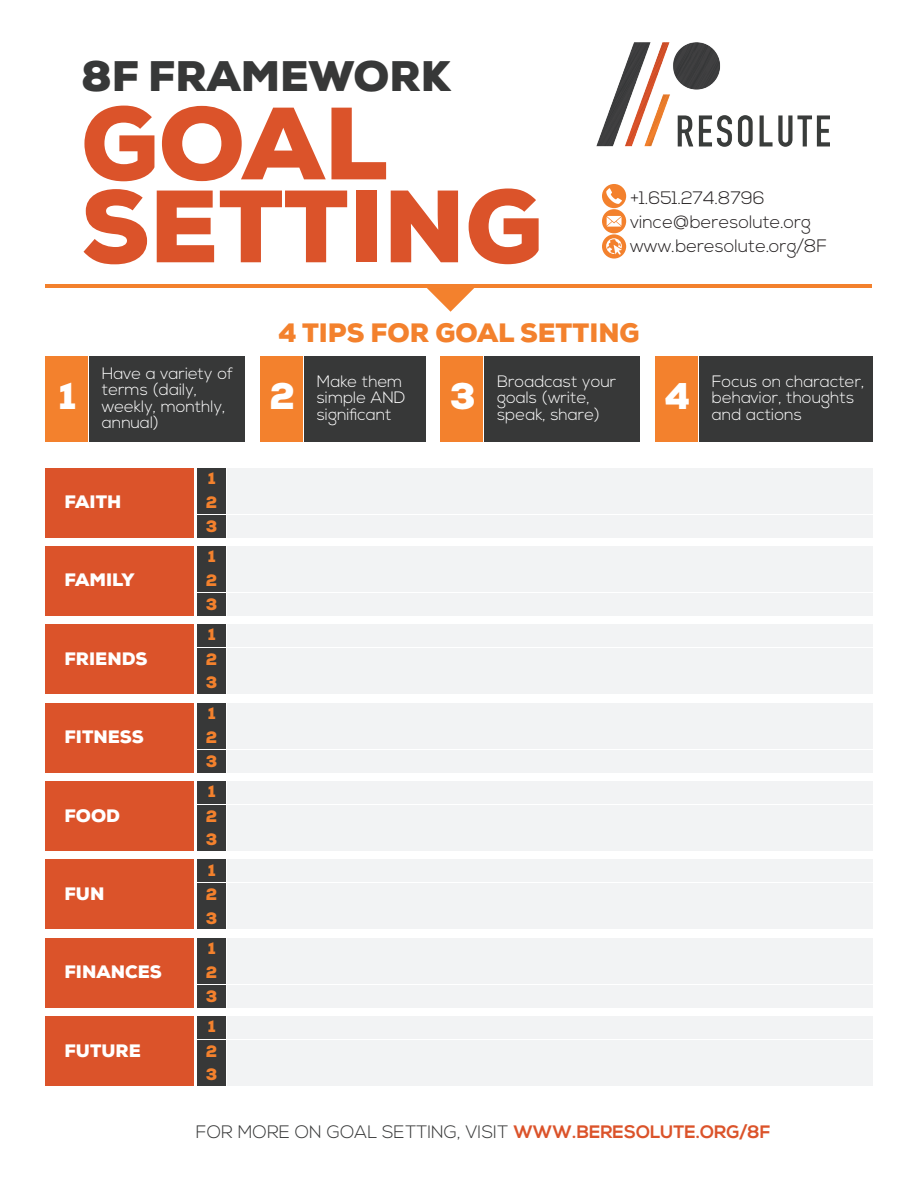
<style>
.page{position:relative;width:918px;height:1188px;background:#fff}
.page>*{position:absolute;margin:0;border:0;box-sizing:border-box;transform-origin:0 0}
.t1{font:900 102.45px/82.9px "Nexa";color:#db532a}
.t2{font:900 42.6px "Nexa";color:#373838}
.t3{font:900 37.05px "Nexa";color:#fff}
.t4{font:900 26.55px "Nexa";color:#f3812d}
.t5{font:300 18px/24px "Nexa";color:#231f20}
.t6{font:300 18px "Nexa";color:#373838}
.t7{font:900 18px "Nexa";color:#fff}
.t8{font:300 16.5px/16.5px "Nexa";color:#fff}
.t9{font:900 16.5px/24px "Nexa";color:#f3812d;text-align:justify}
.s1{font-weight:700;color:#db532a}
</style>
<div class="page">
<img style="left:596px;top:42px;width:233px;height:105px">
<svg style="left:602px;top:184px;width:24px;height:75px"></svg>
<hr style="left:46px;top:284px;width:826px;height:4px;background:#f3812d">
<svg style="left:427px;top:288px;width:47px;height:24px"></svg>
<div style="left:45px;top:356px;width:42px;height:85px;background:#f3812d"></div>
<div style="left:89px;top:356px;width:156px;height:85px;background:#373838"></div>
<div style="left:260px;top:356px;width:42px;height:85px;background:#f3812d"></div>
<div style="left:304px;top:356px;width:121px;height:85px;background:#373838"></div>
<div style="left:440px;top:356px;width:43px;height:85px;background:#f3812d"></div>
<div style="left:484px;top:356px;width:156px;height:85px;background:#373838"></div>
<div style="left:655px;top:356px;width:42px;height:85px;background:#f3812d"></div>
<div style="left:699px;top:356px;width:174px;height:85px;background:#373838"></div>
<div style="left:227px;top:468px;width:646px;height:22px;background:#f2f3f4"></div>
<div style="left:197px;top:468px;width:28px;height:22px;background:#373838"></div>
<div style="left:227px;top:492px;width:646px;height:22px;background:#f2f3f4"></div>
<div style="left:197px;top:492px;width:28px;height:22px;background:#373838"></div>
<div style="left:227px;top:515px;width:646px;height:22px;background:#f2f3f4"></div>
<div style="left:197px;top:515px;width:28px;height:22px;background:#373838"></div>
<div style="left:45px;top:468px;width:149px;height:69px;background:#db532a"></div>
<div style="left:227px;top:546px;width:646px;height:22px;background:#f2f3f4"></div>
<div style="left:197px;top:546px;width:28px;height:22px;background:#373838"></div>
<div style="left:227px;top:570px;width:646px;height:22px;background:#f2f3f4"></div>
<div style="left:197px;top:570px;width:28px;height:22px;background:#373838"></div>
<div style="left:227px;top:593px;width:646px;height:22px;background:#f2f3f4"></div>
<div style="left:197px;top:593px;width:28px;height:22px;background:#373838"></div>
<div style="left:45px;top:546px;width:149px;height:69px;background:#db532a"></div>
<div style="left:227px;top:625px;width:646px;height:22px;background:#f2f3f4"></div>
<div style="left:197px;top:625px;width:28px;height:22px;background:#373838"></div>
<div style="left:227px;top:648px;width:646px;height:22px;background:#f2f3f4"></div>
<div style="left:197px;top:648px;width:28px;height:22px;background:#373838"></div>
<div style="left:227px;top:672px;width:646px;height:22px;background:#f2f3f4"></div>
<div style="left:197px;top:672px;width:28px;height:22px;background:#373838"></div>
<div style="left:45px;top:625px;width:149px;height:69px;background:#db532a"></div>
<div style="left:227px;top:703px;width:646px;height:22px;background:#f2f3f4"></div>
<div style="left:197px;top:703px;width:28px;height:22px;background:#373838"></div>
<div style="left:227px;top:727px;width:646px;height:22px;background:#f2f3f4"></div>
<div style="left:197px;top:727px;width:28px;height:22px;background:#373838"></div>
<div style="left:227px;top:750px;width:646px;height:22px;background:#f2f3f4"></div>
<div style="left:197px;top:750px;width:28px;height:22px;background:#373838"></div>
<div style="left:45px;top:703px;width:149px;height:69px;background:#db532a"></div>
<div style="left:227px;top:781px;width:646px;height:22px;background:#f2f3f4"></div>
<div style="left:197px;top:781px;width:28px;height:22px;background:#373838"></div>
<div style="left:227px;top:805px;width:646px;height:22px;background:#f2f3f4"></div>
<div style="left:197px;top:805px;width:28px;height:22px;background:#373838"></div>
<div style="left:227px;top:829px;width:646px;height:22px;background:#f2f3f4"></div>
<div style="left:197px;top:829px;width:28px;height:22px;background:#373838"></div>
<div style="left:45px;top:781px;width:149px;height:70px;background:#db532a"></div>
<div style="left:227px;top:860px;width:646px;height:22px;background:#f2f3f4"></div>
<div style="left:197px;top:860px;width:28px;height:22px;background:#373838"></div>
<div style="left:227px;top:883px;width:646px;height:22px;background:#f2f3f4"></div>
<div style="left:197px;top:883px;width:28px;height:22px;background:#373838"></div>
<div style="left:227px;top:907px;width:646px;height:22px;background:#f2f3f4"></div>
<div style="left:197px;top:907px;width:28px;height:22px;background:#373838"></div>
<div style="left:45px;top:860px;width:149px;height:69px;background:#db532a"></div>
<div style="left:227px;top:938px;width:646px;height:22px;background:#f2f3f4"></div>
<div style="left:197px;top:938px;width:28px;height:22px;background:#373838"></div>
<div style="left:227px;top:962px;width:646px;height:22px;background:#f2f3f4"></div>
<div style="left:197px;top:962px;width:28px;height:22px;background:#373838"></div>
<div style="left:227px;top:985px;width:646px;height:22px;background:#f2f3f4"></div>
<div style="left:197px;top:985px;width:28px;height:22px;background:#373838"></div>
<div style="left:45px;top:938px;width:149px;height:69px;background:#db532a"></div>
<div style="left:227px;top:1017px;width:646px;height:22px;background:#f2f3f4"></div>
<div style="left:197px;top:1017px;width:28px;height:22px;background:#373838"></div>
<div style="left:227px;top:1040px;width:646px;height:22px;background:#f2f3f4"></div>
<div style="left:197px;top:1040px;width:28px;height:22px;background:#373838"></div>
<div style="left:227px;top:1064px;width:646px;height:22px;background:#f2f3f4"></div>
<div style="left:197px;top:1064px;width:28px;height:22px;background:#373838"></div>
<div style="left:45px;top:1017px;width:149px;height:69px;background:#db532a"></div>
<h2 class="t2" style="left:81px;top:48px;width:371px">8F FRAMEWORK</h2>
<h1 class="t1" style="left:81px;top:103px;width:463px">GOAL<br>SETTING</h1>
<p class="t5" style="left:630px;top:187px;width:198px">+1.651.274.8796 vince@beresolute.org www.beresolute.org/8F</p>
<h3 class="t3" style="left:59px;top:372px;width:19px">1</h3>
<p class="t8" style="left:102px;top:366px;width:133px">Have a variety of terms (daily, weekly, monthly, annual)</p>
<p class="t7" style="left:64px;top:490px;width:58px">FAITH</p>
<p class="t7" style="left:64px;top:569px;width:72px">FAMILY</p>
<p class="t7" style="left:64px;top:647px;width:85px">FRIENDS</p>
<p class="t7" style="left:64px;top:725px;width:81px">FITNESS</p>
<p class="t7" style="left:64px;top:804px;width:57px">FOOD</p>
<p class="t7" style="left:64px;top:882px;width:41px">FUN</p>
<p class="t7" style="left:64px;top:960px;width:99px">FINANCES</p>
<p class="t7" style="left:64px;top:1039px;width:78px">FUTURE</p>
<p class="t9" style="left:206px;top:466px;width:13px">1<br>2<br>3</p>
<p class="t9" style="left:206px;top:544px;width:13px">1<br>2<br>3</p>
<p class="t9" style="left:206px;top:623px;width:13px">1<br>2<br>3</p>
<p class="t9" style="left:206px;top:701px;width:13px">1<br>2<br>3</p>
<p class="t9" style="left:206px;top:780px;width:13px">1<br>2<br>3</p>
<p class="t9" style="left:206px;top:858px;width:13px">1<br>2<br>3</p>
<p class="t9" style="left:206px;top:936px;width:13px">1<br>2<br>3</p>
<p class="t9" style="left:206px;top:1015px;width:13px">1<br>2<br>3</p>
<h3 class="t4" style="left:278px;top:316px;width:363px">4 TIPS FOR GOAL SETTING</h3>
<h3 class="t3" style="left:269px;top:372px;width:27px">2</h3>
<p class="t8" style="left:317px;top:374px;width:90px">Make them simple AND significant</p>
<h3 class="t3" style="left:450px;top:372px;width:27px">3</h3>
<p class="t8" style="left:497px;top:374px;width:121px">Broadcast your goals (write, speak, share)</p>
<h3 class="t3" style="left:665px;top:372px;width:27px">4</h3>
<p class="t8" style="left:712px;top:374px;width:154px">Focus on character, behavior, thoughts and actions</p>
<p class="t6" style="left:196px;top:1121px;width:576px">FOR MORE ON GOAL SETTING, VISIT <span class="s1">WWW.BERESOLUTE.ORG/8F</span></p>
</div>
